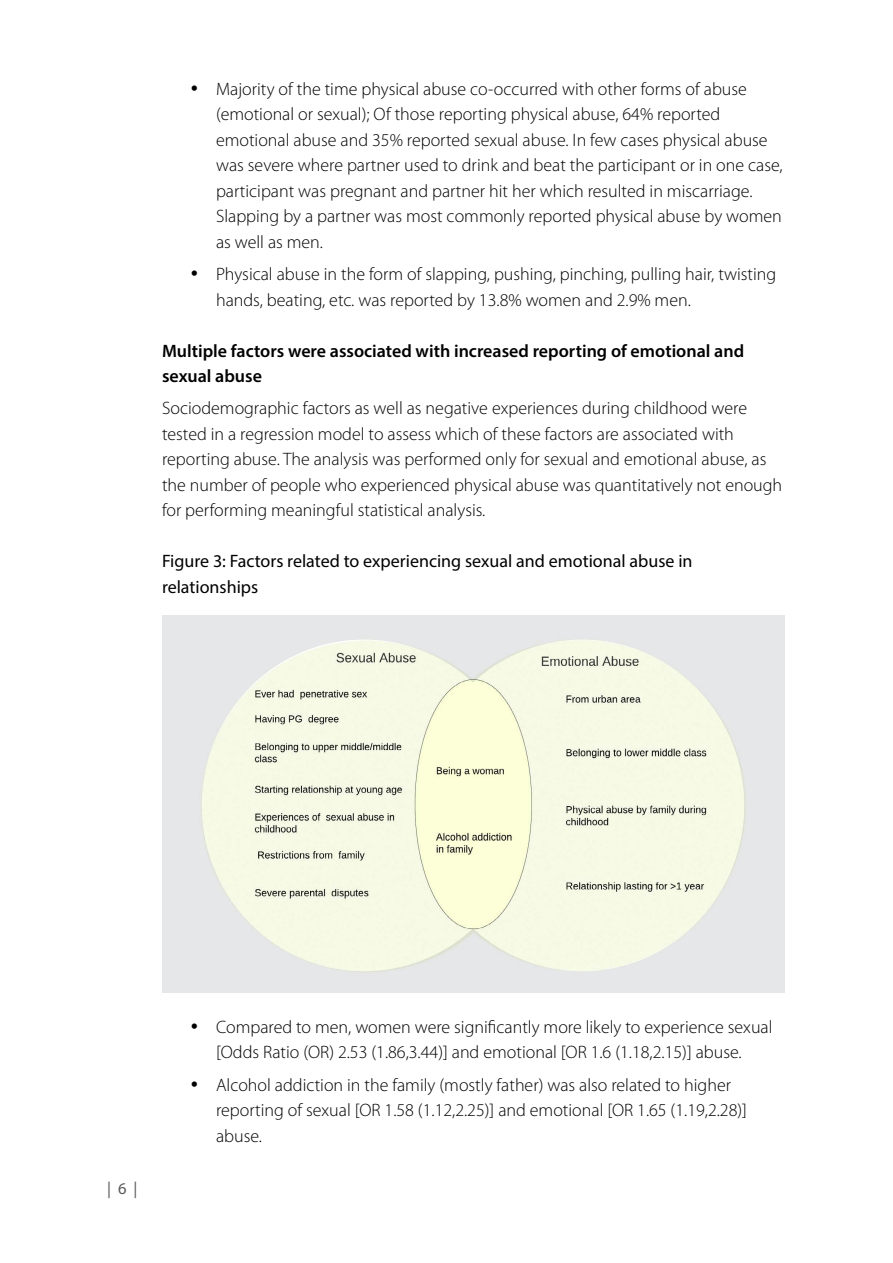
<style>
.page{position:relative;width:893px;height:1263px;background:#fff}
.page>*{position:absolute;margin:0;border:0;box-sizing:border-box;transform-origin:0 0}
.t1{font:300 18px/25.5px "Myriad Pro";color:#000}
.t2{font:600 18px/25.5px "Myriad Pro";color:#000}
.t3{font:18px/25.5px "Myriad Pro";color:#000}
.t4{font:16.5px "Myriad Pro";color:#58595b}
.s1{font-family:"Futura BT"}
</style>
<div class="page">
<div style="left:162px;top:615px;width:623px;height:377px;background:#e6e7e8"></div>
<img style="left:201px;top:640px;width:545px;height:332px">
<p class="t1" style="left:216px;top:76px;width:568px;text-indent:-27px"><span class="s1">•</span> Majority of the time physical abuse co-occurred with other forms of abuse (emotional or sexual); Of those reporting physical abuse, 64% reported emotional abuse and 35% reported sexual abuse. In few cases physical abuse was severe where partner used to drink and beat the participant or in one case, participant was pregnant and partner hit her which resulted in miscarriage.<br>Slapping by a partner was most commonly reported physical abuse by women as well as men.</p>
<p class="t1" style="left:216px;top:262px;width:562px;text-indent:-27px"><span class="s1">•</span> Physical abuse in the form of slapping, pushing, pinching, pulling hair, twisting hands, beating, etc. was reported by 13.8% women and 2.9% men.</p>
<p class="t2" style="left:162px;top:337px;width:584px">Multiple factors were associated with increased reporting of emotional and sexual abuse</p>
<p class="t1" style="left:162px;top:396px;width:622px">Sociodemographic factors as well as negative experiences during childhood were tested in a regression model to assess which of these factors are associated with reporting abuse. The analysis was performed only for sexual and emotional abuse, as the number of people who experienced physical abuse was quantitatively not enough for performing meaningful statistical analysis.</p>
<p class="t3" style="left:162px;top:548px;width:532px">Figure 3: Factors related to experiencing sexual and emotional abuse in relationships</p>
<p class="t4" style="left:107px;top:1179px;width:32px">| 6 |</p>
<p class="t1" style="left:189px;top:1014px;width:585px;text-align:center"><span class="s1">•</span> Compared to men, women were significantly more likely to experience sexual [Odds Ratio (OR) 2.53 (1.86,3.44)] and emotional [OR 1.6 (1.18,2.15)] abuse.</p>
<p class="t1" style="left:216px;top:1072px;width:532px;text-indent:-27px"><span class="s1">•</span> Alcohol addiction in the family (mostly father) was also related to higher reporting of sexual [OR 1.58 (1.12,2.25)] and emotional [OR 1.65 (1.19,2.28)] abuse.</p>
</div>
